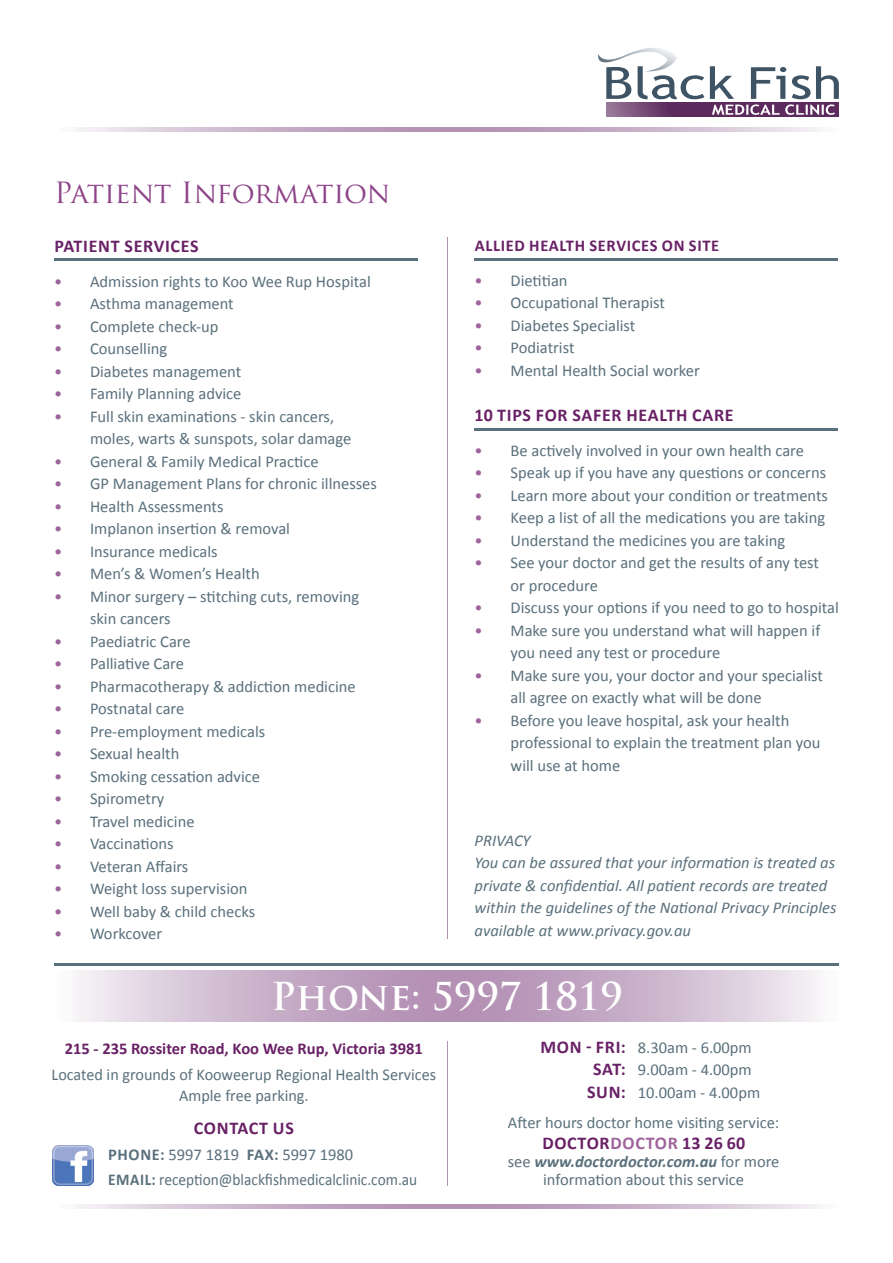
<style>
.page{position:relative;width:893px;height:1263px;background:#fff}
.page>*{position:absolute;margin:0;border:0;box-sizing:border-box;transform-origin:0 0}
.t1{font:700 37.5px "Trajan Pro";color:#fff}
.t2{font:28.5px "Trajan Pro";letter-spacing:-.005em;color:#8d4388}
.t3{font:700 18px "Calibri";letter-spacing:.04em;color:#692166}
.t4{font:16.5px/22.5px "Calibri";color:#5a707c}
.t5{font:italic 16.5px/22.5px "Calibri";color:#5a707c}
.t6{font:16.5px "Calibri";color:#5a707c;scale:.93 1}
.t7{font:700 16.5px "Calibri";color:#692166}
.t8{font:italic 700 16.5px "Calibri";color:#5a707c}
.t9{font:700 16.5px "Calibri";letter-spacing:.04em;color:#692166}
.s1{color:#9f649c}
.s2{font-weight:700}
.s3{font-weight:700;font-size:18px;color:#692166}
.s4{font-weight:400;font-style:normal}
</style>
<div class="page">
<svg style="left:606px;top:115px;width:233px;height:2px"></svg>
<svg style="left:598px;top:48px;width:241px;height:67px"></svg>
<hr style="left:475px;top:428px;width:363px;height:3px;background:#5a707c">
<hr style="left:475px;top:258px;width:363px;height:2px;background:#5a707c">
<hr style="left:54px;top:258px;width:364px;height:2px;background:#5a707c">
<hr style="left:54px;top:963px;width:785px;height:2px;background:#5a707c">
<svg style="left:76px;top:1204px;width:745px;height:5px;background:#ccb6cd"></svg>
<svg style="left:75px;top:971px;width:745px;height:51px;background:#ccb6cd"></svg>
<svg style="left:76px;top:128px;width:745px;height:4px;background:#ccb6cd"></svg>
<hr style="left:448px;top:237px;width:1px;height:702px;background:#b390b4">
<hr style="left:448px;top:1041px;width:1px;height:144px;background:#b390b4">
<img style="left:53px;top:1145px;width:40px;height:40px">
<p class="t2" style="left:54px;top:175px;width:338px">Patient Information</p>
<p class="t3" style="left:54px;top:234px;width:146px">PATIENT SERVICES</p>
<p class="t4" style="left:54px;top:270px;width:318px"><span class="s1">•</span> Admission rights to Koo Wee Rup Hospital</p>
<p class="t4" style="left:54px;top:293px;width:181px"><span class="s1">•</span> Asthma management</p>
<p class="t4" style="left:54px;top:315px;width:166px"><span class="s1">•</span> Complete check-up</p>
<p class="t4" style="left:54px;top:338px;width:115px"><span class="s1">•</span> Counselling</p>
<p class="t4" style="left:54px;top:360px;width:189px"><span class="s1">•</span> Diabetes management</p>
<p class="t4" style="left:54px;top:383px;width:189px"><span class="s1">•</span> Family Planning advice</p>
<p class="t4" style="left:54px;top:405px;width:282px"><span class="s1">•</span> Full skin examinations - skin cancers,</p>
<p class="t4" style="left:90px;top:428px;width:263px">moles, warts &amp; sunspots, solar damage</p>
<p class="t4" style="left:54px;top:450px;width:266px"><span class="s1">•</span> General &amp; Family Medical Practice</p>
<p class="t4" style="left:54px;top:473px;width:324px"><span class="s1">•</span> GP Management Plans for chronic illnesses</p>
<p class="t4" style="left:54px;top:495px;width:171px"><span class="s1">•</span> Health Assessments</p>
<p class="t4" style="left:54px;top:518px;width:238px"><span class="s1">•</span> Implanon insertion &amp; removal</p>
<p class="t4" style="left:54px;top:540px;width:165px"><span class="s1">•</span> Insurance medicals</p>
<p class="t4" style="left:54px;top:563px;width:207px"><span class="s1">•</span> Men’s &amp; Women’s Health</p>
<p class="t4" style="left:54px;top:585px;width:307px"><span class="s1">•</span> Minor surgery – stitching cuts, removing</p>
<p class="t4" style="left:90px;top:608px;width:82px">skin cancers</p>
<p class="t4" style="left:54px;top:630px;width:138px"><span class="s1">•</span> Paediatric Care</p>
<p class="t4" style="left:54px;top:653px;width:132px"><span class="s1">•</span> Palliative Care</p>
<p class="t4" style="left:54px;top:675px;width:303px"><span class="s1">•</span> Pharmacotherapy &amp; addiction medicine</p>
<p class="t4" style="left:54px;top:698px;width:132px"><span class="s1">•</span> Postnatal care</p>
<p class="t4" style="left:54px;top:720px;width:213px"><span class="s1">•</span> Pre-employment medicals</p>
<p class="t4" style="left:54px;top:743px;width:127px"><span class="s1">•</span> Sexual health</p>
<p class="t4" style="left:54px;top:765px;width:208px"><span class="s1">•</span> Smoking cessation advice</p>
<p class="t4" style="left:54px;top:788px;width:112px"><span class="s1">•</span> Spirometry</p>
<p class="t4" style="left:54px;top:810px;width:142px"><span class="s1">•</span> Travel medicine</p>
<p class="t4" style="left:54px;top:833px;width:121px"><span class="s1">•</span> Vaccinations</p>
<p class="t4" style="left:54px;top:855px;width:136px"><span class="s1">•</span> Veteran Affairs</p>
<p class="t4" style="left:54px;top:878px;width:195px"><span class="s1">•</span> Weight loss supervision</p>
<p class="t4" style="left:54px;top:900px;width:203px"><span class="s1">•</span> Well baby &amp; child checks</p>
<p class="t4" style="left:54px;top:923px;width:110px"><span class="s1">•</span> Workcover</p>
<p class="t9" style="left:475px;top:234px;width:246px">ALLIED HEALTH SERVICES ON SITE</p>
<p class="t4" style="left:475px;top:269px;width:95px"><span class="s1">•</span> Dietitian</p>
<p class="t4" style="left:475px;top:292px;width:192px"><span class="s1">•</span> Occupational Therapist</p>
<p class="t4" style="left:475px;top:314px;width:162px"><span class="s1">•</span> Diabetes Specialist</p>
<p class="t4" style="left:475px;top:337px;width:101px"><span class="s1">•</span> Podiatrist</p>
<p class="t4" style="left:475px;top:359px;width:227px"><span class="s1">•</span> Mental Health Social worker</p>
<p class="t3" style="left:475px;top:403px;width:261px">10 TIPS FOR SAFER HEALTH CARE</p>
<p class="t4" style="left:475px;top:439px;width:331px"><span class="s1">•</span> Be actively involved in your own health care</p>
<p class="t4" style="left:475px;top:462px;width:353px"><span class="s1">•</span> Speak up if you have any questions or concerns</p>
<p class="t4" style="left:475px;top:484px;width:355px"><span class="s1">•</span> Learn more about your condition or treatments</p>
<p class="t4" style="left:475px;top:507px;width:352px"><span class="s1">•</span> Keep a list of all the medications you are taking</p>
<p class="t4" style="left:475px;top:529px;width:312px"><span class="s1">•</span> Understand the medicines you are taking</p>
<p class="t4" style="left:511px;top:552px;width:310px;text-indent:-36px"><span class="s1">•</span> See your doctor and get the results of any test or procedure</p>
<p class="t4" style="left:475px;top:597px;width:366px"><span class="s1">•</span> Discuss your options if you need to go to hospital</p>
<p class="t4" style="left:511px;top:619px;width:311px;text-indent:-36px"><span class="s1">•</span> Make sure you understand what will happen if you need any test or procedure</p>
<p class="t4" style="left:511px;top:664px;width:314px;text-indent:-36px"><span class="s1">•</span> Make sure you, your doctor and your specialist all agree on exactly what will be done</p>
<p class="t4" style="left:511px;top:709px;width:311px;text-indent:-36px"><span class="s1">•</span> Before you leave hospital, ask your health professional to explain the treatment plan you will use at home</p>
<p class="t5" style="left:475px;top:828px;width:58px">PRIVACY</p>
<p class="t5" style="left:475px;top:851px;width:363px">You can be assured that your information is treated as private &amp; confidential. All patient records are treated within the guidelines of the National Privacy Principles available at www.privacy.gov.au</p>
<p class="t1" style="left:271px;top:973px;width:353px">Phone: 5997 1819</p>
<p class="t7" style="left:65px;top:1038px;width:360px">215 - 235 Rossiter Road, Koo Wee Rup, Victoria 3981</p>
<p class="t4" style="left:52px;top:1063px;width:386px">Located in grounds of Kooweerup Regional Health Services</p>
<p class="t4" style="left:179px;top:1084px;width:131px">Ample free parking.</p>
<p class="t3" style="left:194px;top:1117px;width:102px">CONTACT US</p>
<p class="t4" style="left:108px;top:1143px;width:247px"><span class="s2">PHONE:</span> 5997 1819 <span class="s2">FAX:</span> 5997 1980</p>
<p class="t6" style="left:108px;top:1169px;width:334px"><span class="s2">EMAIL:</span> reception@blackfishmedicalclinic.com.au</p>
<p class="t4" style="left:540px;top:1036px;width:213px"><span class="s3">MON - FRI:</span> 8.30am - 6.00pm</p>
<p class="t4" style="left:593px;top:1059px;width:160px"><span class="s3">SAT:</span> 9.00am - 4.00pm</p>
<p class="t4" style="left:587px;top:1081px;width:175px"><span class="s3">SUN:</span> 10.00am - 4.00pm</p>
<p class="t4" style="left:508px;top:1111px;width:273px">After hours doctor home visiting service:</p>
<p class="t3" style="left:542px;top:1131px;width:204px">DOCTOR<span class="s1">DOCTOR</span> 13 26 60</p>
<p class="t8" style="left:508px;top:1150px;width:273px"><span class="s4">see</span> www.doctordoctor.com.au <span class="s4">for more</span></p>
<p class="t4" style="left:543px;top:1168px;width:203px">information about this service</p>
</div>
